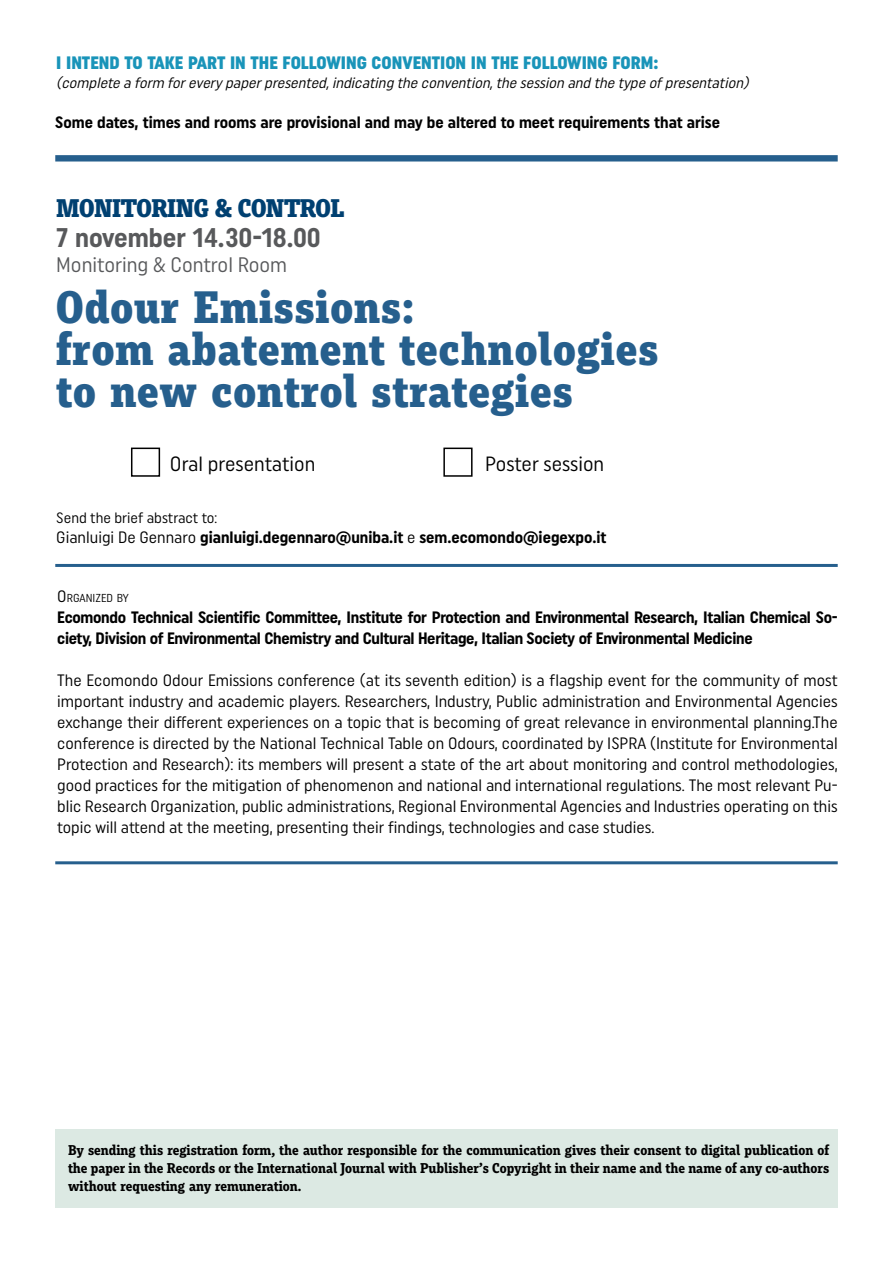
<style>
.page{position:relative;width:893px;height:1263px;background:#fff}
.page>*{position:absolute;margin:0;border:0;box-sizing:border-box;transform-origin:0 0}
.t1{font:800 48px/42px "Muriza Basic";letter-spacing:.02em;color:#265f8d}
.t2{font:700 27px "Uniform Condensed";color:#58595b}
.t3{font:800 27px "Muriza Basic";letter-spacing:-.02em;color:#004071}
.t4{font:21px "Uniform Condensed";color:#58595b}
.t5{font:20.7px "Uniform Condensed";color:#000}
.t6{font:900 18px "Uniform Condensed";color:#1994b9}
.t7{font:16.5px/21px "Uniform Condensed";color:#000;text-align:justify}
.t8{font:700 16.5px/21px "Uniform Condensed";letter-spacing:-.02em;color:#000}
.t9{font:700 16.5px "Uniform Condensed";color:#000}
.t10{font:700 15px/18px "Muriza Basic";color:#000;text-align:justify}
.t11{font:italic 15px "Uniform Condensed";color:#000}
.t12{font:15px "Uniform Condensed";color:#000}
.t13{font:11.55px "Uniform Condensed";color:#000}
.s1{font-weight:400}
.s2{font-size:16.5px}
</style>
<div class="page">
<div style="left:131px;top:448px;width:29px;height:29px;border:2px solid #000"></div>
<div style="left:443px;top:448px;width:30px;height:29px;border:2px solid #000"></div>
<div style="left:55px;top:155px;width:783px;height:6px;background:#265f8d"></div>
<hr style="left:55px;top:564px;width:783px;height:3px;background:#265f8d">
<hr style="left:55px;top:861px;width:783px;height:3px;background:#265f8d">
<div style="left:55px;top:1129px;width:783px;height:79px;background:#dce9e3"></div>
<p class="t6" style="left:56px;top:52px;width:604px">I INTEND TO TAKE PART IN THE FOLLOWING CONVENTION IN THE FOLLOWING FORM:</p>
<p class="t11" style="left:56px;top:74px;width:697px">(complete a form foreverypaperpresented,indicating the convention,the session and the type ofpresentation)</p>
<p class="t9" style="left:55px;top:113px;width:666px">Some dates, times and rooms are provisional and may be altered to meet requirements that arise</p>
<h2 class="t3" style="left:56px;top:192px;width:289px">MONITORING &amp; CONTROL</h2>
<h2 class="t2" style="left:56px;top:221px;width:266px">7 november 14.30-18.00</h2>
<p class="t4" style="left:56px;top:252px;width:232px">Monitoring &amp; Control Room</p>
<h1 class="t1" style="left:56px;top:286px;width:603px">Odour Emissions:<br>from abatement technologies to new control strategies</h1>
<p class="t5" style="left:170px;top:451px;width:147px">Oral presentation</p>
<p class="t5" style="left:485px;top:451px;width:120px">Poster session</p>
<p class="t12" style="left:56px;top:509px;width:162px">Send the brief abstract to:</p>
<p class="t9" style="left:56px;top:527px;width:552px"><span class="s1">Gianluigi De Gennaro</span> gianluigi.degennaro@uniba.it <span class="s1">e</span> sem.ecomondo@iegexpo.it</p>
<p class="t13" style="left:57px;top:591px;width:73px"><span class="s2">O</span> RGANIZED BY</p>
<p class="t8" style="left:57px;top:607px;width:782px">Ecomondo Technical Scientific Committee, Institute for Protection and Environmental Research, Italian Chemical So&shy;ciety, Division of Environmental Chemistry and Cultural Heritage, Italian Society of Environmental Medicine</p>
<p class="t7" style="left:57px;top:670px;width:782px">The Ecomondo Odour Emissions conference (at its seventh edition) is a flagship event for the community of most important industry and academic players. Researchers, Industry, Public administration and Environmental Agencies exchange their different experiences on a topic that is becoming of great relevance in environmental planning.The conference is directed by the National Technical Table on Odours, coordinated by ISPRA (Institute for Environmental Protection and Research): its members will present a state of the art about monitoring and control methodologies, good practices for the mitigation of phenomenon and national and international regulations. The most relevant Pu&shy;blic Research Organization, public administrations, Regional Environmental Agencies and Industries operating on this topic will attend at the meeting, presenting their findings, technologies and case studies.</p>
<p class="t10" style="left:68px;top:1141px;width:763px">By sending this registration form, the author responsible for the communication gives their consent to digital publication of the paper in the Records or the International Journal with Publisher’s Copyright in their name and the name of any co-authors without requesting any remuneration.</p>
</div>
